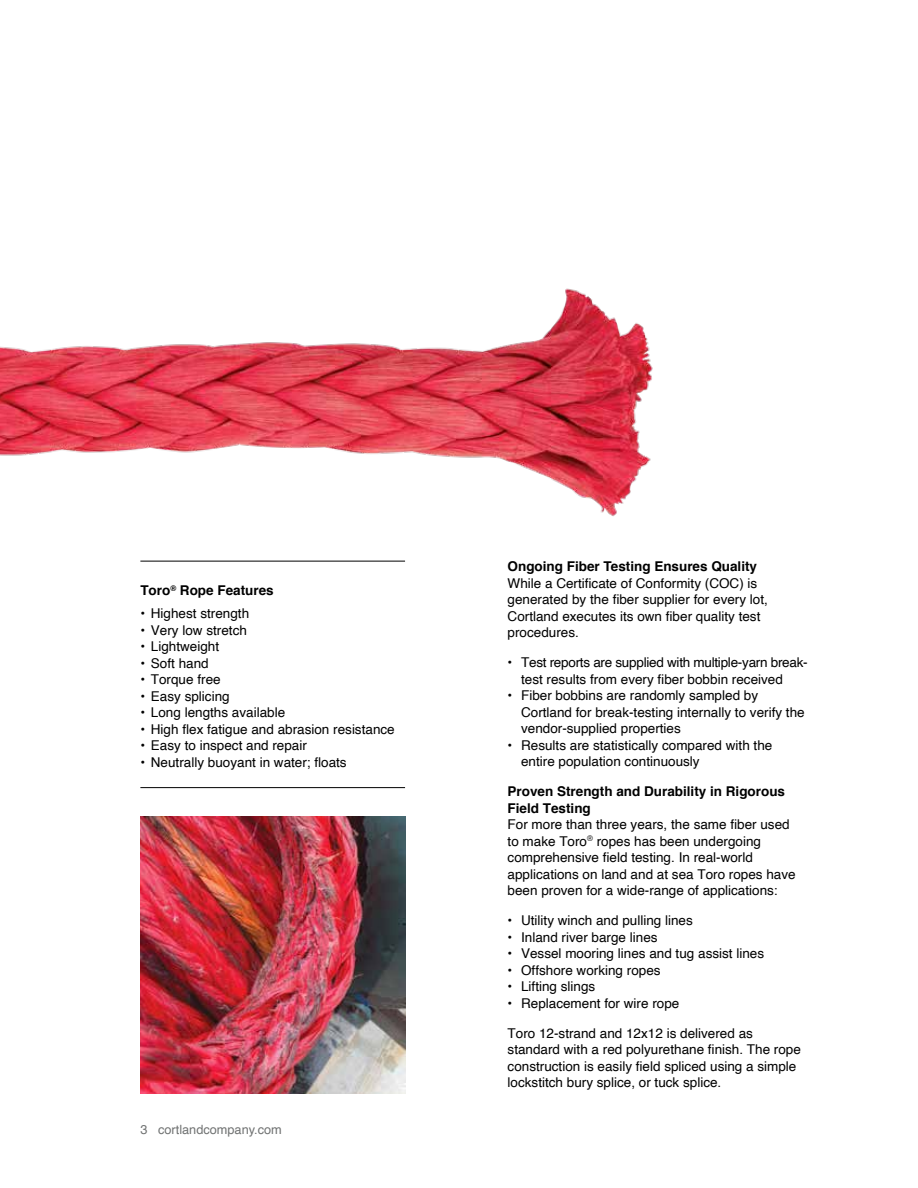
<style>
.page{position:relative;width:918px;height:1188px;background:#fff}
.page>*{position:absolute;margin:0;border:0;box-sizing:border-box;transform-origin:0 0}
.t1{font:13.5px/16.5px "Helvetica";color:#000}
.t2{font:700 13.5px/16.5px "Helvetica";color:#000}
.t3{font:13.5px/16.5px "Helvetica";letter-spacing:-.02em;color:#000}
.t4{font:12.75px "Helvetica";color:#707272}
</style>
<div class="page">
<img style="left:0;top:288px;width:653px;height:229px">
<hr style="left:140px;top:561px;width:265px;height:1px;background:#000">
<hr style="left:140px;top:787px;width:265px;height:1px;background:#000">
<img style="left:140px;top:816px;width:265px;height:278px">
<p class="t2" style="left:140px;top:582px;width:135px">Toro<sup>®</sup> Rope Features</p>
<p class="t1" style="left:140px;top:606px;width:110px">• Highest strength</p>
<p class="t1" style="left:140px;top:622px;width:108px">• Very low stretch</p>
<p class="t1" style="left:140px;top:639px;width:80px">• Lightweight</p>
<p class="t1" style="left:140px;top:655px;width:70px">• Soft hand</p>
<p class="t1" style="left:140px;top:672px;width:82px">• Torque free</p>
<p class="t1" style="left:140px;top:688px;width:91px">• Easy splicing</p>
<p class="t1" style="left:140px;top:705px;width:146px">• Long lengths available</p>
<p class="t1" style="left:140px;top:721px;width:256px">• High flex fatigue and abrasion resistance</p>
<p class="t1" style="left:140px;top:738px;width:168px">• Easy to inspect and repair</p>
<p class="t1" style="left:140px;top:754px;width:208px">• Neutrally buoyant in water; floats</p>
<p class="t4" style="left:140px;top:1120px;width:143px">3 cortlandcompany.com</p>
<p class="t2" style="left:508px;top:558px;width:251px">Ongoing Fiber Testing Ensures Quality</p>
<p class="t1" style="left:508px;top:575px;width:262px">While a Certificate of Conformity (COC) is generated by the fiber supplier for every lot, Cortland executes its own fiber quality test procedures.</p>
<p class="t3" style="left:521px;top:655px;width:288px;text-indent:-14px">• Test reports are supplied with multiple-yarn break&shy;test results from every fiber bobbin received</p>
<p class="t1" style="left:521px;top:688px;width:285px;text-indent:-14px">• Fiber bobbins are randomly sampled by<br>Cortland for break-testing internally to verify the vendor‑supplied properties</p>
<p class="t1" style="left:521px;top:737px;width:253px;text-indent:-14px">• Results are statistically compared with the entire population continuously</p>
<p class="t2" style="left:508px;top:783px;width:279px">Proven Strength and Durability in Rigorous<br>Field Testing</p>
<p class="t1" style="left:508px;top:817px;width:290px">For more than three years, the same fiber used to make Toro<sup>®</sup> ropes has been undergoing comprehensive field testing. In real-world applications on land and at sea Toro ropes have been proven for a wide-range of applications:</p>
<p class="t1" style="left:508px;top:913px;width:187px">• Utility winch and pulling lines</p>
<p class="t1" style="left:508px;top:929px;width:152px">• Inland river barge lines</p>
<p class="t1" style="left:508px;top:946px;width:258px">• Vessel mooring lines and tug assist lines</p>
<p class="t1" style="left:508px;top:962px;width:155px">• Offshore working ropes</p>
<p class="t1" style="left:508px;top:979px;width:89px">• Lifting slings</p>
<p class="t1" style="left:508px;top:995px;width:173px">• Replacement for wire rope</p>
<p class="t1" style="left:508px;top:1025px;width:295px">Toro 12-strand and 12x12 is delivered as standard with a red polyurethane finish. The rope construction is easily field spliced using a simple lockstitch bury splice, or tuck splice.</p>
</div>
